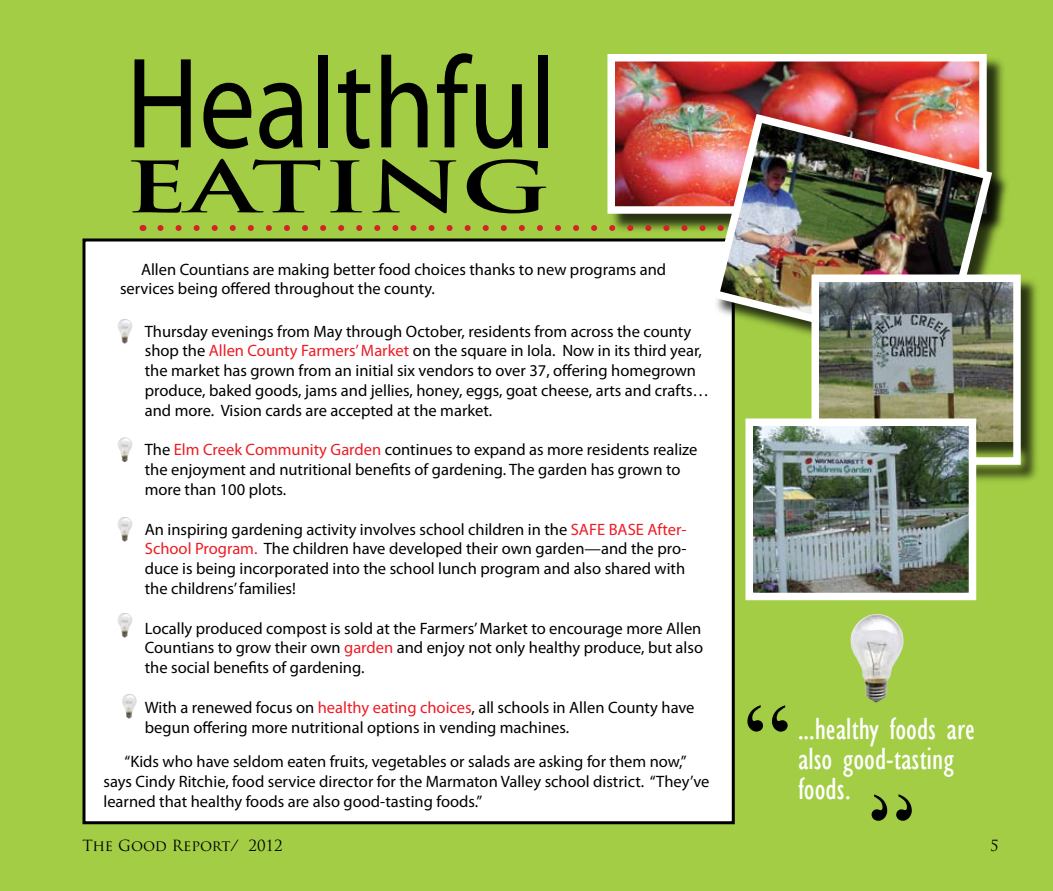
<style>
.page{position:relative;width:1053px;height:891px;background:#a2cd44}
.page>*{position:absolute;margin:0;border:0;box-sizing:border-box;transform-origin:0 0}
.t1{font:130.5px "Myriad Pro";color:#000;scale:.86 1}
.t2{font:105px "Times New Roman";color:#000}
.t3{font:700 69px "Trajan Pro";color:#000;scale:1.45 1}
.t4{font:condensed 31.5px/30px "Gill Sans";color:#fff}
.t5{font:16.5px/19.8px "Myriad Pro";color:#000}
.t6{font:15px "Trajan Pro";color:#000}
.t7{font:15px "Times New Roman";color:#000}
.s1{color:#ed1c24}
</style>
<div class="page">
<div style="left:609px;top:56px;width:397px;height:178px;background:#000;opacity:.75"></div>
<img style="left:617px;top:63px;width:361px;height:142px">
<div style="left:608px;top:54px;width:379px;height:160px;border:8px solid #fff"></div>
<div style="left:84px;top:240px;width:649px;height:583px;background:#fff"></div>
<div style="left:82px;top:238px;width:653px;height:586px;border:3px solid #000"></div>
<svg style="left:160px;top:225px;width:546px;height:6px"></svg>
<div style="left:713px;top:116px;width:298px;height:259px;background:#000;opacity:.75"></div>
<img style="left:706px;top:109px;width:291px;height:251px">
<div style="left:813px;top:276px;width:227px;height:209px;background:#000;opacity:.75"></div>
<img style="left:821px;top:283px;width:191px;height:159px">
<div style="left:812px;top:274px;width:209px;height:191px;border:8px solid #fff"></div>
<img style="left:755px;top:427px;width:212px;height:164px">
<div style="left:746px;top:418px;width:230px;height:182px;border:8px solid #fff"></div>
<img style="left:893px;top:619px;width:11px;height:38px">
<svg style="left:129px;top:320px;width:3px;height:11px"></svg>
<svg style="left:129px;top:439px;width:3px;height:11px"></svg>
<svg style="left:129px;top:518px;width:3px;height:11px"></svg>
<svg style="left:129px;top:614px;width:3px;height:11px"></svg>
<svg style="left:134px;top:696px;width:3px;height:10px"></svg>
<h1 class="t1" style="left:126px;top:23px;width:502px">Healthful</h1>
<h3 class="t3" style="left:124px;top:144px;width:295px">EATING</h3>
<p class="t5" style="left:120px;top:259px;width:548px;text-indent:21px">Allen Countians are making better food choices thanks to new programs and services being offered throughout the county.</p>
<p class="t5" style="left:145px;top:321px;width:566px">Thursday evenings from May through October, residents from across the county shop the <span class="s1">Allen County Farmers’ Market</span> on the square in Iola. Now in its third year, the market has grown from an initial six vendors to over 37, offering homegrown produce, baked goods, jams and jellies, honey, eggs, goat cheese, arts and crafts… and more. Vision cards are accepted at the market.</p>
<p class="t5" style="left:145px;top:440px;width:554px">The <span class="s1">Elm Creek Community Garden</span> continues to expand as more residents realize the enjoyment and nutritional benefits of gardening. The garden has grown to more than 100 plots.</p>
<p class="t5" style="left:145px;top:519px;width:543px;text-align:justify">An inspiring gardening activity involves school children in the <span class="s1">SAFE BASE After-School Program.</span> The children have developed their own garden—and the pro&shy;duce is being incorporated into the school lunch program and also shared with the childrens’ families!</p>
<p class="t5" style="left:145px;top:618px;width:560px;text-align:justify">Locally produced compost is sold at the Farmers’ Market to encourage more Allen Countians to grow their own <span class="s1">garden</span> and enjoy not only healthy produce, but also the social benefits of gardening.</p>
<p class="t5" style="left:145px;top:697px;width:551px">With a renewed focus on <span class="s1">healthy eating choices</span>, all schools in Allen County have begun offering more nutritional options in vending machines.</p>
<p class="t5" style="left:104px;top:751px;width:607px;text-indent:21px">“Kids who have seldom eaten fruits, vegetables or salads are asking for them now,” says Cindy Ritchie, food service director for the Marmaton Valley school district. “They’ve learned that healthy foods are also good-tasting foods.”</p>
<p class="t7" style="left:237px;top:396px;width:129px">Dr. Kelly Richardson</p>
<h2 class="t2" style="left:744px;top:671px;width:48px">“</h2>
<h3 class="t4" style="left:798px;top:714px;width:178px">...healthy foods are also good-tasting foods.</h3>
<p class="t6" style="left:82px;top:836px;width:202px">The Good Report/ 2012</p>
<p class="t6" style="left:990px;top:836px;width:10px">5</p>
</div>
